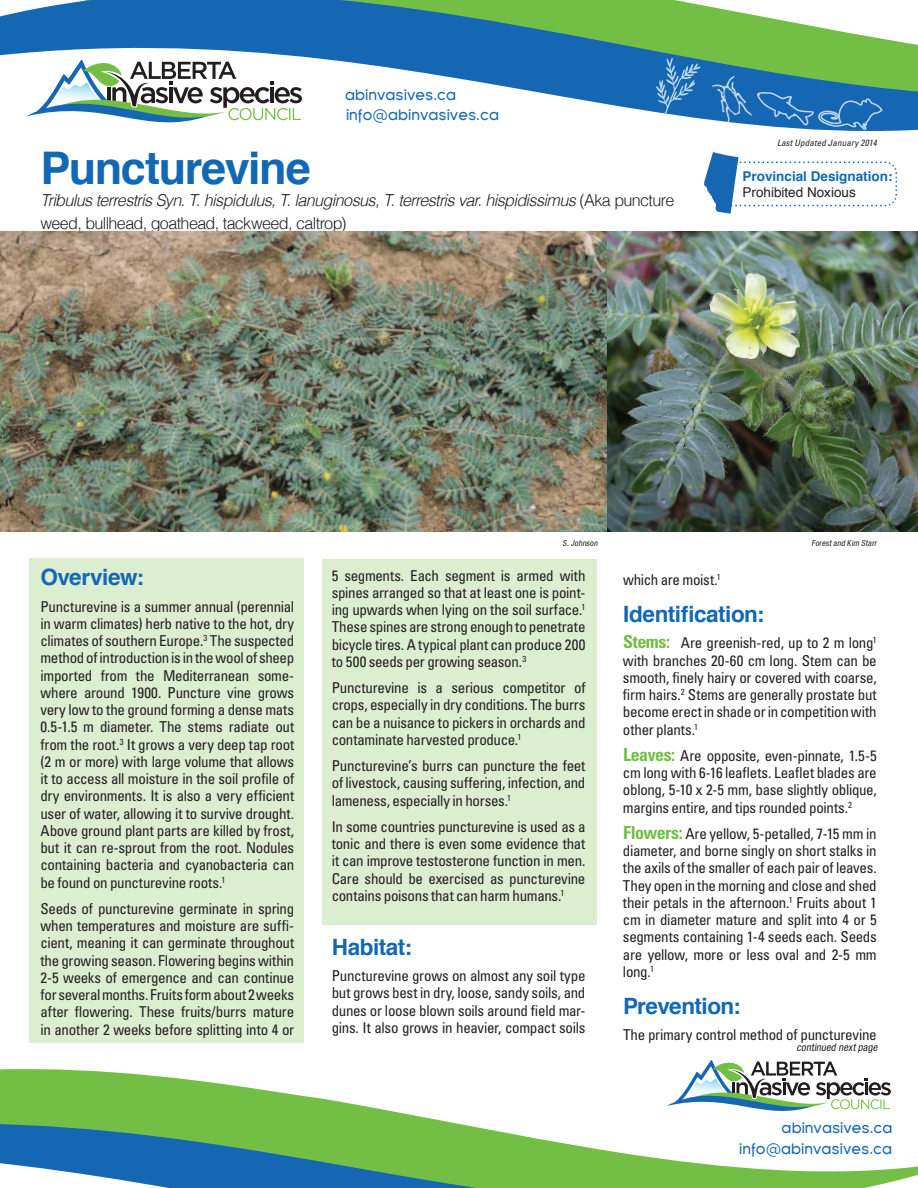
<style>
.page{position:relative;width:918px;height:1188px;background:#fff}
.page>*{position:absolute;margin:0;border:0;box-sizing:border-box;transform-origin:0 0}
.t1{font:700 45px "Helvetica";letter-spacing:-.03em;color:#1268b4}
.t2{font:700 22.5px "Helvetica";letter-spacing:-.02em;color:#1268b4}
.t3{font:italic 300 16.5px/22.5px "Helvetica";letter-spacing:-.04em;color:#231f20}
.t4{font:condensed 15px/17.2px "Univers";letter-spacing:-.02em;color:#231f20;text-align:justify}
.t5{font:15px/20.2px "Florencesans";color:#1667b3}
.t6{font:700 13.5px "Helvetica";color:#1268b4}
.t7{font:13.5px "Helvetica";color:#231f20}
.t8{font:italic condensed 10.5px "Helvetica Neue";color:#231f20}
.t9{font:italic condensed 9px "Univers";letter-spacing:.015em;color:#231f20}
.t10{font:italic condensed 8.25px "Helvetica Neue";color:#231f20}
.s1{font-style:normal}
.s2{font-weight:700;font-size:18px;color:#71be44}
</style>
<div class="page">
<div style="left:29px;top:559px;width:274px;height:484px;background:#dbeed0"></div>
<svg style="left:0;top:0;width:918px;height:131px"></svg>
<div style="left:569px;top:0;width:73px;height:29px;background:#73bf45"></div>
<svg style="left:26px;top:58px;width:276px;height:73px"></svg>
<svg style="left:656px;top:58px;width:45px;height:58px"></svg>
<svg style="left:757px;top:92px;width:125px;height:38px"></svg>
<img style="left:719px;top:91px;width:20px;height:22px">
<img style="left:712px;top:76px;width:24px;height:15px">
<svg style="left:704px;top:152px;width:193px;height:62px"></svg>
<svg style="left:0;top:1060px;width:918px;height:128px"></svg>
<div style="left:322px;top:559px;width:274px;height:365px;background:#dbeed0"></div>
<img style="left:0;top:232px;width:608px;height:300px">
<img style="left:608px;top:232px;width:310px;height:300px">
<p class="t5" style="left:345px;top:85px;width:155px">abinvasives.ca info@abinvasives.ca</p>
<h1 class="t1" style="left:40px;top:132px;width:272px">Puncturevine</h1>
<p class="t3" style="left:40px;top:188px;width:635px">Tribulus terrestris Syn. T. hispidulus, T. lanuginosus, T. terrestris var. hispidissimus <span class="s1">(Aka puncture weed, bullhead, goathead, tackweed, caltrop)</span></p>
<p class="t9" style="left:777px;top:137px;width:101px">Last Updated January 2014</p>
<p class="t6" style="left:742px;top:166px;width:152px">Provincial Designation:</p>
<p class="t7" style="left:742px;top:182px;width:115px">Prohibited Noxious</p>
<p class="t10" style="left:563px;top:538px;width:38px">S.Johnson</p>
<p class="t10" style="left:811px;top:538px;width:68px">Forestand Kim Starr</p>
<h2 class="t2" style="left:40px;top:559px;width:105px">Overview:</h2>
<p class="t4" style="left:40px;top:597px;width:255px">Puncturevine is a summer annual (perennial in warm climates) herb native to the hot, dry climates of southern Europe.<sup>3</sup> The suspected method of introduction is in the wool of sheep imported from the Mediterranean some&shy;where around 1900. Puncture vine grows very low to the ground forming a dense mats 0.5-1.5 m diameter. The stems radiate out from the root.<sup>3</sup> It grows a very deep tap root (2 m or more) with large volume that allows it to access all moisture in the soil profile of dry environments. It is also a very efficient user of water, allowing it to survive drought.<br>Above ground plant parts are killed by frost, but it can re-sprout from the root. Nodules containing bacteria and cyanobacteria can be found on puncturevine roots.<sup>1</sup></p>
<p class="t4" style="left:40px;top:900px;width:255px">Seeds of puncturevine germinate in spring when temperatures and moisture are suffi&shy;cient, meaning it can germinate throughout the growing season. Flowering begins within 2-5 weeks of emergence and can continue for several months. Fruits form about 2 weeks after flowering. These fruits/burrs mature in another 2 weeks before splitting into 4 or</p>
<p class="t4" style="left:332px;top:566px;width:255px">5 segments. Each segment is armed with spines arranged so that at least one is point&shy;ing upwards when lying on the soil surface.<sup>1<br></sup>These spines are strong enough to penetrate bicycle tires. A typical plant can produce 200 to 500 seeds per growing season.<sup>3</sup></p>
<p class="t4" style="left:332px;top:679px;width:255px">Puncturevine is a serious competitor of crops, especially in dry conditions. The burrs can be a nuisance to pickers in orchards and contaminate harvested produce.<sup>1</sup></p>
<p class="t4" style="left:332px;top:757px;width:255px">Puncturevine’s burrs can puncture the feet of livestock, causing suffering, infection, and lameness, especially in horses.<sup>1</sup></p>
<p class="t4" style="left:332px;top:818px;width:255px">In some countries puncturevine is used as a tonic and there is even some evidence that it can improve testosterone function in men.<br>Care should be exercised as puncturevine contains poisons that can harm humans.<sup>1</sup></p>
<h2 class="t2" style="left:332px;top:929px;width:82px">Habitat:</h2>
<p class="t4" style="left:332px;top:967px;width:255px">Puncturevine grows on almost any soil type but grows best in dry, loose, sandy soils, and dunes or loose blown soils around field mar&shy;gins. It also grows in heavier, compact soils</p>
<p class="t4" style="left:623px;top:571px;width:99px">which are moist.<sup>1</sup></p>
<h2 class="t2" style="left:623px;top:596px;width:143px">Identification:</h2>
<p class="t4" style="left:623px;top:634px;width:255px"><span class="s2">Stems:</span> Are greenish-red, up to 2 m long<sup>1 </sup>with branches 20-60 cm long. Stem can be smooth, finely hairy or covered with coarse, firm hairs.<sup>2</sup> Stems are generally prostate but become erect in shade or in competition with other plants.<sup>1</sup></p>
<p class="t4" style="left:623px;top:747px;width:255px"><span class="s2">Leaves:</span> Are opposite, even-pinnate, 1.5-5 cm long with 6-16 leaflets. Leaflet blades are oblong, 5-10 x 2-5 mm, base slightly oblique, margins entire, and tips rounded points.<sup>2</sup></p>
<p class="t4" style="left:623px;top:825px;width:255px"><span class="s2">Flowers:</span> Are yellow, 5-petalled, 7-15 mm in diameter, and borne singly on short stalks in the axils of the smaller of each pair of leaves.<br>They open in the morning and close and shed their petals in the afternoon.<sup>1</sup> Fruits about 1 cm in diameter mature and split into 4 or 5 segments containing 1-4 seeds each. Seeds are yellow, more or less oval and 2-5 mm long.<sup>1</sup></p>
<h2 class="t2" style="left:623px;top:988px;width:119px">Prevention:</h2>
<p class="t4" style="left:623px;top:1026px;width:255px">The primary control method of puncturevine</p>
<p class="t8" style="left:797px;top:1042px;width:84px">continued nextpage</p>
<p class="t5" style="left:739px;top:1118px;width:155px;text-align:right">abinvasives.ca info@abinvasives.ca</p>
</div>
